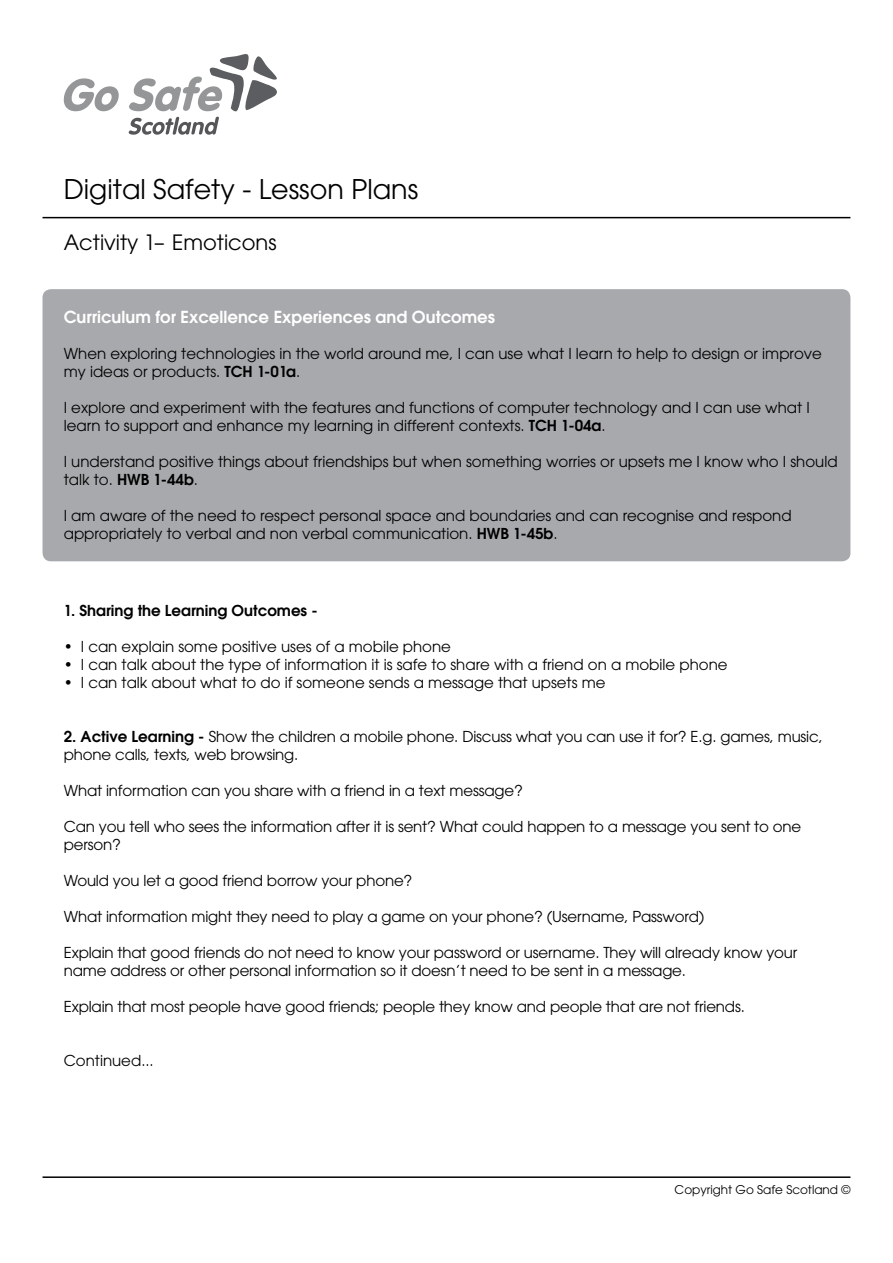
<style>
.page{position:relative;width:893px;height:1263px;background:#fff}
.page>*{position:absolute;margin:0;border:0;box-sizing:border-box;transform-origin:0 0}
.t1{font:27px "Avant Garde";color:#000}
.t2{font:21px "Avant Garde";color:#000}
.t3{font:600 16.5px "Avant Garde";color:#fff}
.t4{font:15px/18px "Avant Garde";color:#000}
.t5{font:600 15px "Avant Garde";color:#000}
.t6{font:12px "Avant Garde";color:#000}
.s1{font-weight:600}
</style>
<div class="page">
<hr style="left:43px;top:1176px;width:807px;height:2px;background:#000">
<div style="left:43px;top:289px;width:807px;height:272px;background:#a7a9ac;border-radius:9px"></div>
<hr style="left:43px;top:217px;width:807px;height:1px;background:#000">
<svg style="left:64px;top:78px;width:55px;height:33px"></svg>
<svg style="left:129px;top:54px;width:148px;height:81px"></svg>
<h1 class="t1" style="left:64px;top:173px;width:356px">Digital Safety - Lesson Plans</h1>
<h2 class="t2" style="left:64px;top:230px;width:214px">Activity 1– Emoticons</h2>
<p class="t3" style="left:64px;top:306px;width:433px">Curriculum for Excellence Experiences and Outcomes</p>
<p class="t4" style="left:64px;top:344px;width:760px">When exploring technologies in the world around me, I can use what I learn to help to design or improve my ideas or products. <span class="s1">TCH 1-01a</span>.</p>
<p class="t4" style="left:64px;top:398px;width:747px">I explore and experiment with the features and functions of computer technology and I can use what I learn to support and enhance my learning in different contexts. <span class="s1">TCH 1-04a</span>.</p>
<p class="t4" style="left:64px;top:452px;width:775px">I understand positive things about friendships but when something worries or upsets me I know who I should talk to. <span class="s1">HWB 1-44b</span>.</p>
<p class="t4" style="left:64px;top:506px;width:729px">I am aware of the need to respect personal space and boundaries and can recognise and respond appropriately to verbal and non verbal communication. <span class="s1">HWB 1-45b</span>.</p>
<p class="t5" style="left:64px;top:601px;width:255px">1. Sharing the Learning Outcomes -</p>
<p class="t4" style="left:64px;top:637px;width:389px">• I can explain some positive uses of a mobile phone</p>
<p class="t4" style="left:64px;top:655px;width:665px">• I can talk about the type of information it is safe to share with a friend on a mobile phone</p>
<p class="t4" style="left:64px;top:673px;width:543px">• I can talk about what to do if someone sends a message that upsets me</p>
<p class="t4" style="left:64px;top:727px;width:761px"><span class="s1">2. Active Learning -</span> Show the children a mobile phone. Discuss what you can use it for? E.g. games, music, phone calls, texts, web browsing.</p>
<p class="t4" style="left:64px;top:781px;width:461px">What information can you share with a friend in a text message?</p>
<p class="t4" style="left:64px;top:817px;width:739px">Can you tell who sees the information after it is sent? What could happen to a message you sent to one person?</p>
<p class="t4" style="left:64px;top:871px;width:350px">Would you let a good friend borrow your phone?</p>
<p class="t4" style="left:64px;top:907px;width:642px">What information might they need to play a game on your phone? (Username, Password)</p>
<p class="t4" style="left:64px;top:943px;width:735px">Explain that good friends do not need to know your password or username. They will already know your name address or other personal information so it doesn’t need to be sent in a message.</p>
<p class="t4" style="left:64px;top:997px;width:683px">Explain that most people have good friends; people they know and people that are not friends.</p>
<p class="t4" style="left:64px;top:1051px;width:92px">Continued...</p>
<p class="t6" style="left:675px;top:1182px;width:177px">Copyright Go Safe Scotland ©</p>
</div>
